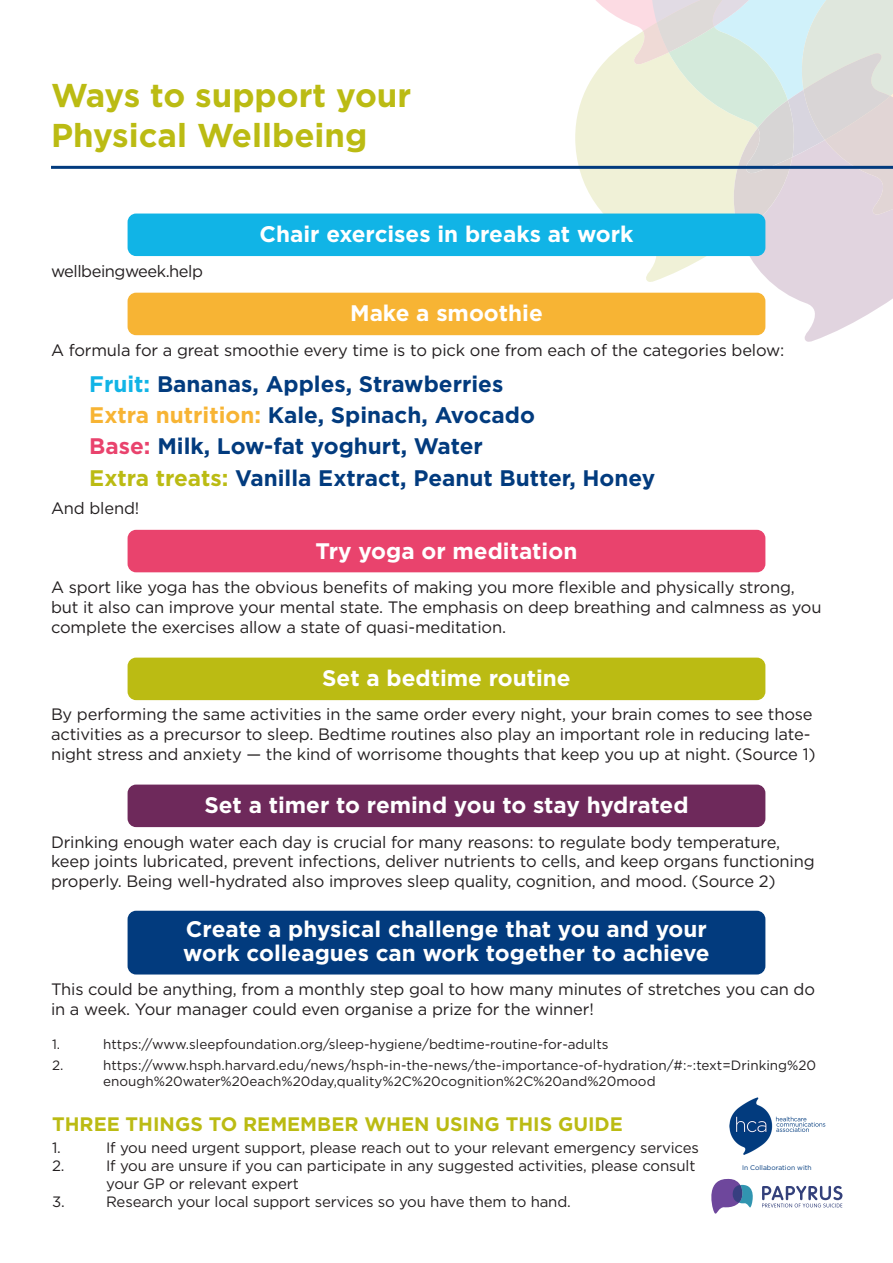
<style>
.page{position:relative;width:893px;height:1263px;background:#fff}
.page>*{position:absolute;margin:0;border:0;box-sizing:border-box;transform-origin:0 0}
.MASTER_PAGE_HEADING{font:700 33px/39.6px "Gotham";color:#bbbb13}
.SUB_HEAD{font:700 22.5px/24px "Gotham";color:#fff}
.SUB_HEAD-2{font:700 22.5px "Gotham";color:#023b7e}
.SUB_HEAD-3{font:700 19.5px "Gotham";color:#bbbb13}
.BODY_BLACK__11pt__Au{font:16.5px/19.8px "Gotham";letter-spacing:-.01em;color:#231f20}
.BODY_BLACK__11pt__Au-2{font:16.5px "Gotham";letter-spacing:-.03em;color:#231f20}
.BODY_BLACK__11pt__Au-3{font:15px/18px "Gotham";letter-spacing:-.01em;color:#231f20}
.RESOURCE_LIST_TEXT{font:13.5px/16.2px "Gotham";color:#231f20}
.RESOURCE_LIST_TEXT-2{font:6.75px "Gotham";color:#023b7e}
.s1{color:#11b4e6}
.s2{color:#f7b434}
.s3{color:#e9436d}
.s4{color:#bbbb13}
</style>
<div class="page">
<svg style="left:563px;top:0;width:330px;height:342px"></svg>
<img style="left:729px;top:1097px;width:96px;height:58px">
<svg style="left:711px;top:1178px;width:131px;height:36px"></svg>
<hr style="left:51px;top:166px;width:842px;height:3px;background:#023b7e">
<div style="left:128px;top:214px;width:637px;height:42px;background:#11b4e6;border-radius:9px"></div>
<div style="left:128px;top:293px;width:637px;height:42px;background:#f7b434;border-radius:9px"></div>
<div style="left:128px;top:530px;width:637px;height:42px;background:#e9436d;border-radius:9px"></div>
<div style="left:128px;top:658px;width:637px;height:42px;background:#bbbb13;border-radius:9px"></div>
<div style="left:128px;top:784px;width:637px;height:43px;background:#6e295b;border-radius:9px"></div>
<div style="left:128px;top:911px;width:637px;height:63px;background:#023b7e;border-radius:9px"></div>
<p class="MASTER_PAGE_HEADING" style="left:51px;top:75px;width:362px">Ways to support your<br>Physical Wellbeing</p>
<p class="BODY_BLACK__11pt__Au-2" style="left:51px;top:261px;width:153px">wellbeingweek.help</p>
<p class="SUB_HEAD" style="left:259px;top:222px;width:376px">Chair exercises in breaks at work</p>
<p class="SUB_HEAD" style="left:350px;top:301px;width:194px">Make a smoothie</p>
<p class="BODY_BLACK__11pt__Au" style="left:51px;top:340px;width:735px">A formula for a great smoothie every time is to pick one from each of the categories below:</p>
<p class="SUB_HEAD-2" style="left:89px;top:371px;width:416px"><span class="s1">Fruit:</span> Bananas, Apples, Strawberries</p>
<p class="SUB_HEAD-2" style="left:89px;top:402px;width:447px"><span class="s2">Extra nutrition:</span> Kale, Spinach, Avocado</p>
<p class="SUB_HEAD-2" style="left:89px;top:433px;width:395px"><span class="s3">Base:</span> Milk, Low-fat yoghurt, Water</p>
<p class="SUB_HEAD-2" style="left:89px;top:465px;width:567px"><span class="s4">Extra treats:</span> Vanilla Extract, Peanut Butter, Honey</p>
<p class="BODY_BLACK__11pt__Au" style="left:51px;top:498px;width:90px">And blend!</p>
<p class="SUB_HEAD" style="left:316px;top:538px;width:263px">Try yoga or meditation</p>
<p class="BODY_BLACK__11pt__Au" style="left:51px;top:577px;width:772px">A sport like yoga has the obvious benefits of making you more flexible and physically strong, but it also can improve your mental state. The emphasis on deep breathing and calmness as you complete the exercises allow a state of quasi-meditation.</p>
<p class="SUB_HEAD" style="left:322px;top:666px;width:250px">Set a bedtime routine</p>
<p class="BODY_BLACK__11pt__Au" style="left:51px;top:704px;width:766px">By performing the same activities in the same order every night, your brain comes to see those activities as a precursor to sleep. Bedtime routines also play an important role in reducing late&shy;night stress and anxiety — the kind of worrisome thoughts that keep you up at night. (Source 1)</p>
<p class="SUB_HEAD" style="left:204px;top:793px;width:486px">Set a timer to remind you to stay hydrated</p>
<p class="BODY_BLACK__11pt__Au" style="left:51px;top:831px;width:765px">Drinking enough water each day is crucial for many reasons: to regulate body temperature, keep joints lubricated, prevent infections, deliver nutrients to cells, and keep organs functioning properly. Being well-hydrated also improves sleep quality, cognition, and mood. (Source 2)</p>
<p class="SUB_HEAD" style="left:183px;top:917px;width:528px">Create a physical challenge that you and your work colleagues can work together to achieve</p>
<p class="BODY_BLACK__11pt__Au" style="left:51px;top:979px;width:765px">This could be anything, from a monthly step goal to how many minutes of stretches you can do in a week. Your manager could even organise a prize for the winner!</p>
<p class="RESOURCE_LIST_TEXT" style="left:52px;top:1036px;width:10px">1.</p>
<p class="RESOURCE_LIST_TEXT" style="left:103px;top:1036px;width:507px">https://www.sleepfoundation.org/sleep-hygiene/bedtime-routine-for-adults</p>
<p class="RESOURCE_LIST_TEXT" style="left:52px;top:1056px;width:13px">2.</p>
<p class="RESOURCE_LIST_TEXT" style="left:103px;top:1056px;width:715px">https://www.hsph.harvard.edu/news/hsph-in-the-news/the-importance-of-hydration/#:~:text=Drinking%20 enough%20water%20each%20day,quality%2C%20cognition%2C%20and%20mood</p>
<p class="SUB_HEAD-3" style="left:52px;top:1113px;width:572px">THREE THINGS TO REMEMBER WHEN USING THIS GUIDE</p>
<p class="BODY_BLACK__11pt__Au-3" style="left:52px;top:1139px;width:10px">1.</p>
<p class="BODY_BLACK__11pt__Au-3" style="left:106px;top:1139px;width:594px">If you need urgent support, please reach out to your relevant emergency services</p>
<p class="BODY_BLACK__11pt__Au-3" style="left:52px;top:1157px;width:14px">2.</p>
<p class="BODY_BLACK__11pt__Au-3" style="left:106px;top:1157px;width:591px">If you are unsure if you can participate in any suggested activities, please consult your GP or relevant expert</p>
<p class="BODY_BLACK__11pt__Au-3" style="left:52px;top:1193px;width:14px">3.</p>
<p class="BODY_BLACK__11pt__Au-3" style="left:106px;top:1193px;width:466px">Research your local support services so you have them to hand.</p>
<p class="RESOURCE_LIST_TEXT-2" style="left:742px;top:1163px;width:71px">In Collaboration with</p>
</div>
